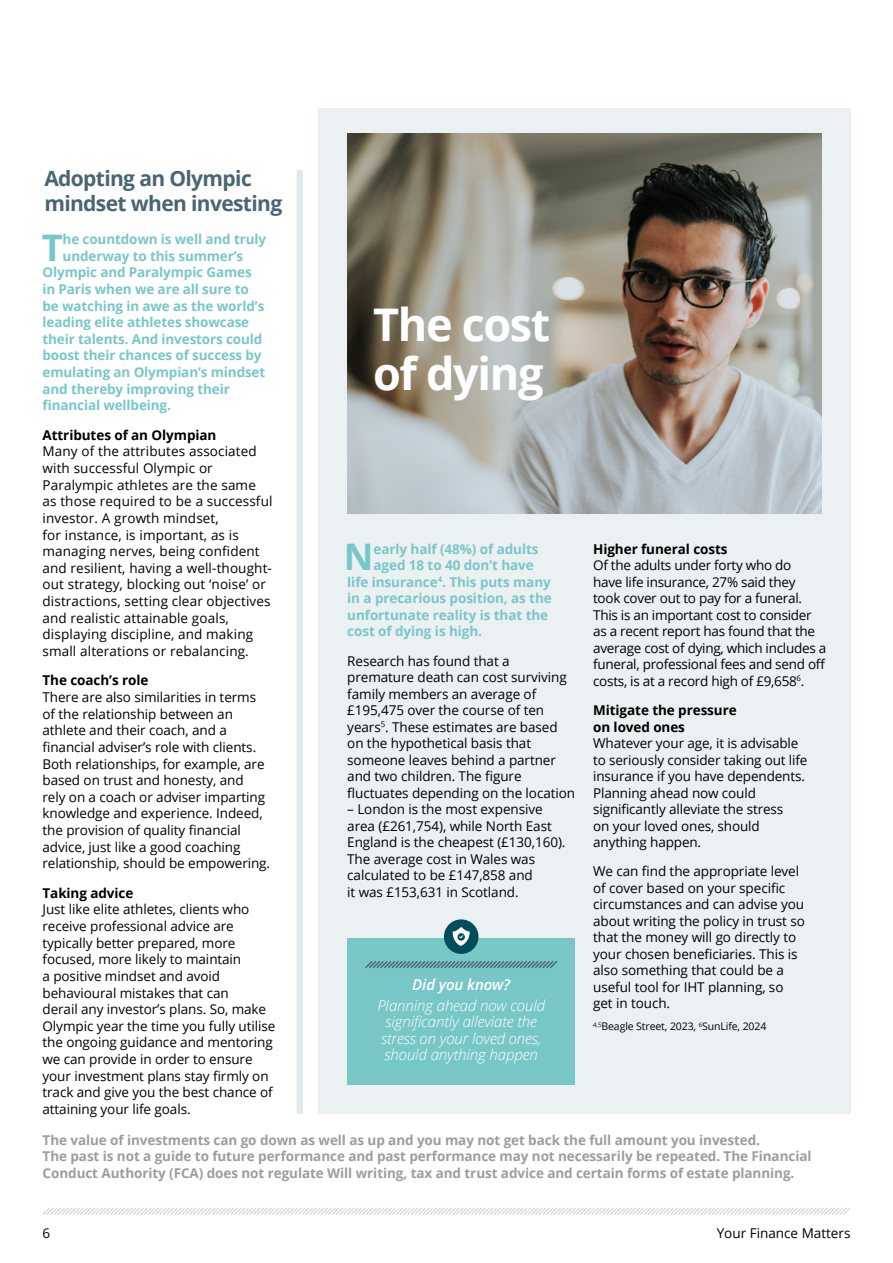
<style>
.page{position:relative;width:893px;height:1263px;background:#fff}
.page>*{position:absolute;margin:0;border:0;box-sizing:border-box;transform-origin:0 0}
.t1{font:700 45px/49.5px "Open Sans";letter-spacing:-.03em;color:#fff}
.t2{font:700 36.6px "Open Sans";color:#78c7c7}
.t3{font:700 21px/25.2px "Open Sans";letter-spacing:-.03em;color:#496573}
.t4{font:italic 300 15px/16.5px "Open Sans";letter-spacing:-.005em;color:#fff}
.t5{font:italic 600 15px "Open Sans";letter-spacing:-.005em;color:#fff}
.t6{font:13.5px/16.5px "Open Sans";letter-spacing:-.005em;color:#000}
.t7{font:700 13.5px "Open Sans";letter-spacing:-.01em;color:#78c7c7}
.t8{font:700 13.5px/16.5px "Open Sans";letter-spacing:-.005em;color:#9d9d9c}
.t9{font:700 13.5px/16.5px "Open Sans";letter-spacing:-.005em;color:#000}
.t10{font:10.5px "Open Sans";letter-spacing:-.01em;color:#000}
</style>
<div class="page">
<svg style="left:43px;top:1208px;width:807px;height:7px"></svg>
<div style="left:318px;top:109px;width:532px;height:1005px;background:#ebf0f3"></div>
<div style="left:297px;top:170px;width:6px;height:944px;background:#e2e9ed"></div>
<div style="left:347px;top:938px;width:228px;height:146px;background:#78c7c7"></div>
<svg style="left:365px;top:961px;width:192px;height:7px"></svg>
<img style="left:347px;top:134px;width:475px;height:380px">
<div style="left:444px;top:919px;width:34px;height:35px;background:#004e5b;border-radius:50%"></div>
<svg style="left:453px;top:927px;width:17px;height:19px"></svg>
<h3 class="t3" style="left:44px;top:165px;width:239px">Adopting an Olympic mindset when investing</h3>
<h2 class="t2" style="left:42px;top:222px;width:23px">T</h2>
<p class="t7" style="left:63px;top:230px;width:205px">he countdown is well and truly</p>
<p class="t7" style="left:63px;top:246px;width:182px">underway to this summer’s</p>
<p class="t7" style="left:43px;top:263px;width:211px">Olympic and Paralympic Games</p>
<p class="t7" style="left:43px;top:279px;width:208px">in Paris when we are all sure to</p>
<p class="t7" style="left:43px;top:296px;width:223px">be watching in awe as the world’s</p>
<p class="t7" style="left:43px;top:313px;width:208px">leading elite athletes showcase</p>
<p class="t7" style="left:43px;top:329px;width:221px">their talents. And investors could</p>
<p class="t7" style="left:43px;top:346px;width:221px">boost their chances of success by</p>
<p class="t7" style="left:43px;top:363px;width:224px">emulating an Olympian’s mindset</p>
<p class="t7" style="left:43px;top:379px;width:189px">and thereby improving their</p>
<p class="t7" style="left:43px;top:396px;width:130px">financial wellbeing.</p>
<p class="t9" style="left:43px;top:426px;width:175px">Attributes of an Olympian</p>
<p class="t6" style="left:43px;top:443px;width:231px">Many of the attributes associated with successful Olympic or Paralympic athletes are the same as those required to be a successful investor. A growth mindset,<br>for instance, is important, as is managing nerves, being confident and resilient, having a well-thought&shy;out strategy, blocking out ‘noise’ or distractions, setting clear objectives and realistic attainable goals, displaying discipline, and making small alterations or rebalancing.</p>
<p class="t9" style="left:43px;top:672px;width:107px">The coach’s role</p>
<p class="t6" style="left:43px;top:688px;width:229px">There are also similarities in terms of the relationship between an athlete and their coach, and a financial adviser’s role with clients.<br>Both relationships, for example, are based on trust and honesty, and<br>rely on a coach or adviser imparting knowledge and experience. Indeed, the provision of quality financial advice, just like a good coaching relationship, should be empowering.</p>
<p class="t9" style="left:43px;top:884px;width:92px">Taking advice</p>
<p class="t6" style="left:43px;top:901px;width:234px">Just like elite athletes, clients who receive professional advice are typically better prepared, more focused, more likely to maintain<br>a positive mindset and avoid behavioural mistakes that can<br>derail any investor’s plans. So, make Olympic year the time you fully utilise the ongoing guidance and mentoring we can provide in order to ensure your investment plans stay firmly on track and give you the best chance of attaining your life goals.</p>
<h1 class="t1" style="left:373px;top:298px;width:179px">The cost of dying</h1>
<h2 class="t2" style="left:344px;top:531px;width:31px">N</h2>
<p class="t7" style="left:374px;top:539px;width:167px">early half (48%) of adults</p>
<p class="t7" style="left:374px;top:556px;width:162px">aged 18 to 40 don’t have</p>
<p class="t7" style="left:347px;top:572px;width:205px">life insurance<sup>4</sup>. This puts many</p>
<p class="t7" style="left:347px;top:589px;width:206px">in a precarious position, as the</p>
<p class="t7" style="left:347px;top:605px;width:202px">unfortunate reality is that the</p>
<p class="t7" style="left:347px;top:622px;width:136px">cost of dying is high.</p>
<p class="t6" style="left:347px;top:652px;width:229px">Research has found that a premature death can cost surviving family members an average of £195,475 over the course of ten years<sup>5</sup>. These estimates are based on the hypothetical basis that someone leaves behind a partner and two children. The figure fluctuates depending on the location</p>
<p class="t6" style="left:347px;top:800px;width:220px">– London is the most expensive area (£261,754), while North East<br>England is the cheapest (£130,160).<br>The average cost in Wales was calculated to be £147,858 and<br>it was £153,631 in Scotland.</p>
<p class="t5" style="left:412px;top:974px;width:99px">Did you know?</p>
<p class="t4" style="left:377px;top:996px;width:169px">Planning ahead now could significantly alleviate the stress on your loved ones, should anything happen</p>
<p class="t9" style="left:593px;top:540px;width:136px">Higher funeral costs</p>
<p class="t6" style="left:593px;top:557px;width:235px">Of the adults under forty who do<br>have life insurance, 27% said they<br>took cover out to pay for a funeral.<br>This is an important cost to consider as a recent report has found that the average cost of dying, which includes a funeral, professional fees and send off costs, is at a record high of £9,658<sup>6</sup>.</p>
<p class="t9" style="left:593px;top:701px;width:145px">Mitigate the pressure on loved ones</p>
<p class="t6" style="left:593px;top:734px;width:216px">Whatever your age, it is advisable to seriously consider taking out life insurance if you have dependents.<br>Planning ahead now could significantly alleviate the stress<br>on your loved ones, should anything happen.</p>
<p class="t6" style="left:593px;top:863px;width:213px">We can find the appropriate level of cover based on your specific circumstances and can advise you about writing the policy in trust so that the money will go directly to your chosen beneficiaries. This is also something that could be a useful tool for IHT planning, so get in touch.</p>
<p class="t10" style="left:593px;top:1019px;width:175px"><sup>4,5</sup>Beagle Street, 2023, <sup>6</sup>SunLife, 2024</p>
<p class="t8" style="left:43px;top:1131px;width:770px">The value of investments can go down as well as up and you may not get back the full amount you invested.<br>The past is not a guide to future performance and past performance may not necessarily be repeated. The Financial<br>Conduct Authority (FCA) does not regulate Will writing, tax and trust advice and certain forms of estate planning.</p>
<p class="t6" style="left:43px;top:1224px;width:9px">6</p>
<p class="t6" style="left:717px;top:1224px;width:135px">Your Finance Matters</p>
</div>
